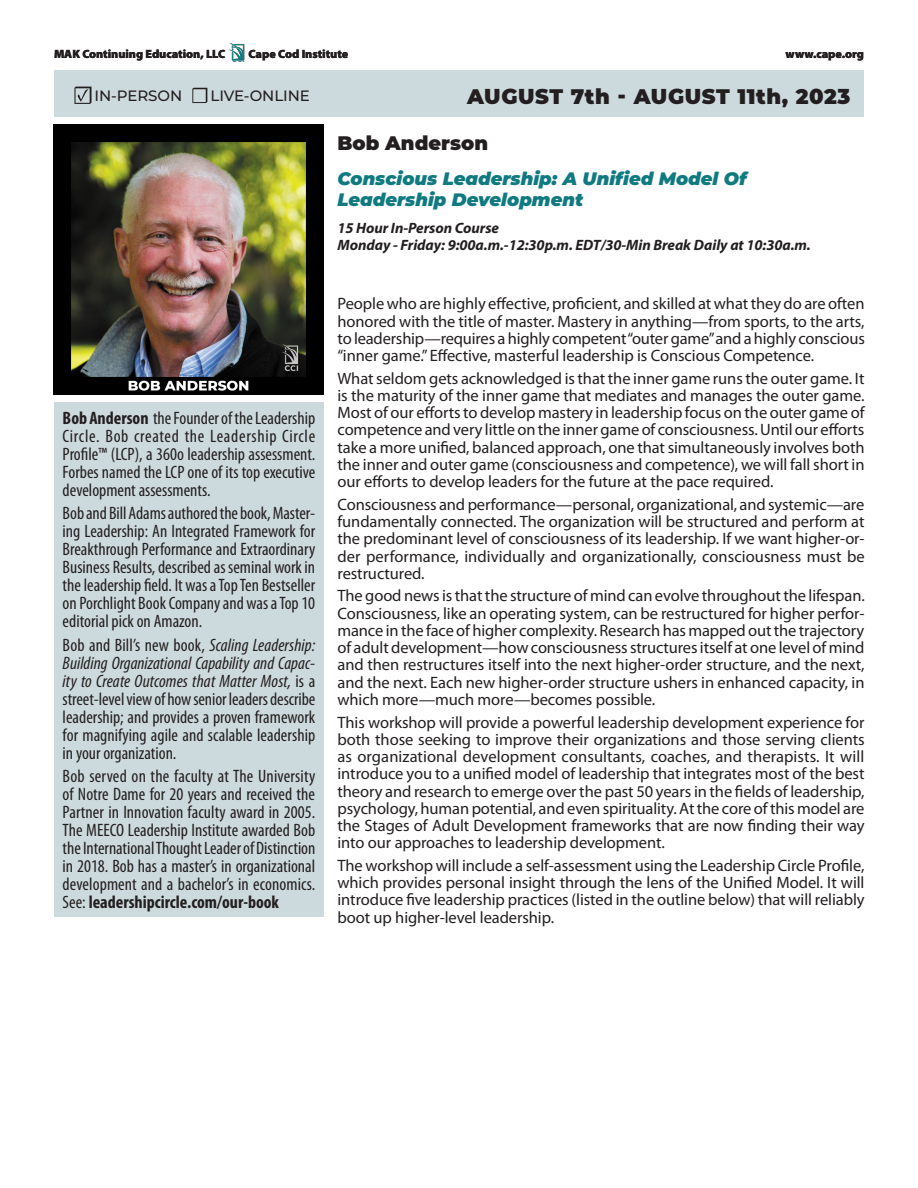
<style>
.page{position:relative;width:918px;height:1188px;background:#fff}
.page>*{position:absolute;margin:0;border:0;box-sizing:border-box;transform-origin:0 0}
.t1{font:900 21px "Montserrat";letter-spacing:.03em;color:#231f20}
.t2{font:900 19.5px "Montserrat";color:#231f20}
.t3{font:condensed 18px/18px "Myriad Pro";color:#231f20;text-align:justify}
.t4{font:italic 900 18px/21px "Montserrat";color:#107a81}
.t5{font:16.5px/17.2px "Myriad Pro";letter-spacing:-.005em;color:#231f20;text-align:justify}
.t6{font:italic 700 15px/17.2px "Myriad Pro";letter-spacing:-.005em;color:#231f20}
.t7{font:500 15px "Montserrat";letter-spacing:-.005em;color:#231f20}
.t8{font:900 12px "Myriad Pro";letter-spacing:-.005em;color:#231f20}
.s1{font-weight:700}
.s2{font-style:italic}
</style>
<div class="page">
<img style="left:230px;top:44px;width:15px;height:17px">
<div style="left:54px;top:70px;width:810px;height:47px;background:#cddadd"></div>
<img style="left:54px;top:124px;width:270px;height:270px">
<div style="left:54px;top:402px;width:270px;height:515px;background:#cddadd"></div>
<svg style="left:74px;top:87px;width:18px;height:17px"></svg>
<svg style="left:192px;top:88px;width:15px;height:15px"></svg>
<p class="t8" style="left:54px;top:46px;width:173px">MAK Continuing Education, LLC</p>
<p class="t8" style="left:249px;top:46px;width:101px">Cape Cod Institute</p>
<p class="t8" style="left:786px;top:46px;width:80px">www.cape.org</p>
<p class="t7" style="left:95px;top:86px;width:89px">IN-PERSON</p>
<p class="t7" style="left:211px;top:86px;width:101px">LIVE-ONLINE</p>
<p class="t3" style="left:63px;top:409px;width:254px"><span class="s1">Bob Anderson</span> the Founder of the Leadership Circle. Bob created the Leadership Circle Profile™ (LCP), a 360o leadership assessment.<br>Forbes named the LCP one of its top executive development assessments.</p>
<p class="t3" style="left:63px;top:504px;width:254px">Bob and Bill Adams authored the book, Master&shy;ing Leadership: An Integrated Framework for Breakthrough Performance and Extraordinary Business Results, described as seminal work in the leadership field. It was a Top Ten Bestseller on Porchlight Book Company and was a Top 10 editorial pick on Amazon.</p>
<p class="t3" style="left:63px;top:636px;width:254px">Bob and Bill’s new book, <span class="s2">Scaling Leadership:<br>Building Organizational Capability and Capac&shy;ity to Create Outcomes that Matter Most,</span> is a street-level view of how senior leaders describe leadership; and provides a proven framework for magnifying agile and scalable leadership in your organization.</p>
<p class="t3" style="left:63px;top:767px;width:254px">Bob served on the faculty at The University of Notre Dame for 20 years and received the Partner in Innovation faculty award in 2005.<br>The MEECO Leadership Institute awarded Bob the International Thought Leader of Distinction in 2018. Bob has a master’s in organizational development and a bachelor’s in economics.<br>See: <span class="s1">leadershipcircle.com/our-book</span></p>
<p class="t1" style="left:467px;top:80px;width:385px">AUGUST 7th - AUGUST 11th, 2023</p>
<p class="t2" style="left:337px;top:129px;width:152px">Bob Anderson</p>
<p class="t4" style="left:337px;top:168px;width:411px">Conscious Leadership: A Unified Model Of<br>Leadership Development</p>
<p class="t6" style="left:338px;top:219px;width:475px">15 Hour In-Person Course<br>Monday - Friday: 9:00a.m.-12:30p.m. EDT/30-Min Break Daily at 10:30a.m.</p>
<p class="t5" style="left:338px;top:295px;width:529px">People who are highly effective, proficient, and skilled at what they do are often honored with the title of master. Mastery in anything—from sports, to the arts, to leadership—requires a highly competent “outer game” and a highly conscious “inner game.” Effective, masterful leadership is Conscious Competence.</p>
<p class="t5" style="left:338px;top:369px;width:529px">What seldom gets acknowledged is that the inner game runs the outer game. It is the maturity of the inner game that mediates and manages the outer game.<br>Most of our efforts to develop mastery in leadership focus on the outer game of competence and very little on the inner game of consciousness. Until our efforts take a more unified, balanced approach, one that simultaneously involves both the inner and outer game (consciousness and competence), we will fall short in our efforts to develop leaders for the future at the pace required.</p>
<p class="t5" style="left:338px;top:495px;width:529px">Consciousness and performance—personal, organizational, and systemic—are fundamentally connected. The organization will be structured and perform at the predominant level of consciousness of its leadership. If we want higher-or&shy;der performance, individually and organizationally, consciousness must be restructured.</p>
<p class="t5" style="left:338px;top:587px;width:529px">The good news is that the structure of mind can evolve throughout the lifespan.<br>Consciousness, like an operating system, can be restructured for higher perfor&shy;mance in the face of higher complexity. Research has mapped out the trajectory of adult development—how consciousness structures itself at one level of mind and then restructures itself into the next higher-order structure, and the next, and the next. Each new higher-order structure ushers in enhanced capacity, in which more—much more—becomes possible.</p>
<p class="t5" style="left:338px;top:713px;width:529px">This workshop will provide a powerful leadership development experience for both those seeking to improve their organizations and those serving clients as organizational development consultants, coaches, and therapists. It will introduce you to a unified model of leadership that integrates most of the best theory and research to emerge over the past 50 years in the fields of leadership, psychology, human potential, and even spirituality. At the core of this model are the Stages of Adult Development frameworks that are now finding their way into our approaches to leadership development.</p>
<p class="t5" style="left:338px;top:857px;width:529px">The workshop will include a self-assessment using the Leadership Circle Profile, which provides personal insight through the lens of the Unified Model. It will introduce five leadership practices (listed in the outline below) that will reliably boot up higher-level leadership.</p>
</div>
